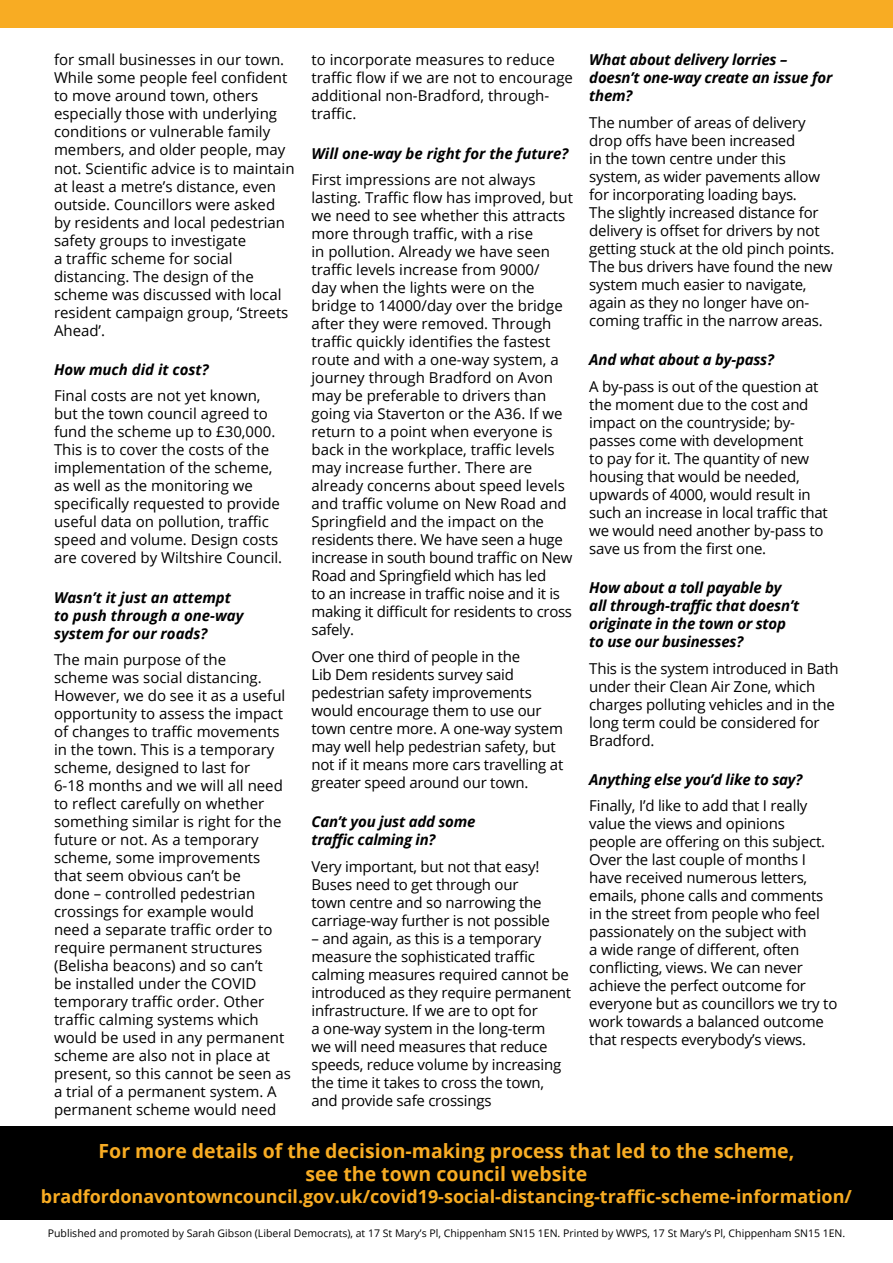
<style>
.page{position:relative;width:893px;height:1263px;background:#fff}
.page>*{position:absolute;margin:0;border:0;box-sizing:border-box;transform-origin:0 0}
.t1{font:700 19.5px/23.4px "Open Sans";color:#f8ac23;text-align:center}
.t2{font:700 18px "Open Sans";color:#f8ac23}
.t3{font:15px/18px "Open Sans";color:#000}
.t4{font:italic 700 15px/18px "Open Sans";letter-spacing:-.015em;color:#000}
.t5{font:10.5px "Open Sans";color:#000}
</style>
<div class="page">
<div style="left:0;top:1126px;width:893px;height:93px;background:#000"></div>
<div style="left:0;top:0;width:893px;height:28px;background:#f8ac23"></div>
<p class="t3" style="left:54px;top:51px;width:242px">for small businesses in our town.<br>While some people feel confident to move around town, others especially those with underlying conditions or vulnerable family members, and older people, may not. Scientific advice is to maintain at least a metre’s distance, even outside. Councillors were asked by residents and local pedestrian safety groups to investigate<br>a traffic scheme for social distancing. The design of the scheme was discussed with local resident campaign group, ‘Streets<br>Ahead’.</p>
<p class="t4" style="left:54px;top:360px;width:156px">How much did it cost?</p>
<p class="t3" style="left:54px;top:386px;width:230px">Final costs are not yet known, but the town council agreed to fund the scheme up to £30,000.<br>This is to cover the costs of the implementation of the scheme, as well as the monitoring we specifically requested to provide useful data on pollution, traffic speed and volume. Design costs are covered by Wiltshire Council.</p>
<p class="t4" style="left:54px;top:588px;width:191px">Wasn’t it just an attempt to push through a one-way system for our roads?</p>
<p class="t3" style="left:54px;top:650px;width:239px">The main purpose of the<br>scheme was social distancing.<br>However, we do see it as a useful opportunity to assess the impact of changes to traffic movements in the town. This is a temporary scheme, designed to last for<br>6-18 months and we will all need to reflect carefully on whether something similar is right for the future or not. As a temporary scheme, some improvements that seem obvious can’t be<br>done – controlled pedestrian crossings for example would need a separate traffic order to require permanent structures (Belisha beacons) and so can’t<br>be installed under the COVID temporary traffic order. Other traffic calming systems which would be used in any permanent scheme are also not in place at present, so this cannot be seen as a trial of a permanent system. A permanent scheme would need</p>
<p class="t3" style="left:311px;top:51px;width:263px">to incorporate measures to reduce traffic flow if we are not to encourage additional non-Bradford, through&shy;traffic.</p>
<p class="t4" style="left:311px;top:144px;width:258px">Will one-way be right for the future?</p>
<p class="t3" style="left:311px;top:170px;width:263px">First impressions are not always lasting. Traffic flow has improved, but we need to see whether this attracts more through traffic, with a rise<br>in pollution. Already we have seen traffic levels increase from 9000/<br>day when the lights were on the bridge to 14000/day over the bridge after they were removed. Through traffic quickly identifies the fastest route and with a one-way system, a journey through Bradford on Avon may be preferable to drivers than going via Staverton or the A36. If we return to a point when everyone is back in the workplace, traffic levels may increase further. There are already concerns about speed levels and traffic volume on New Road and Springfield and the impact on the residents there. We have seen a huge increase in south bound traffic on New Road and Springfield which has led<br>to an increase in traffic noise and it is making it difficult for residents to cross safely.</p>
<p class="t3" style="left:311px;top:647px;width:253px">Over one third of people in the<br>Lib Dem residents survey said pedestrian safety improvements would encourage them to use our town centre more. A one-way system may well help pedestrian safety, but not if it means more cars travelling at greater speed around our town.</p>
<p class="t4" style="left:311px;top:812px;width:166px">Can’t you just add some traffic calming in?</p>
<p class="t3" style="left:311px;top:857px;width:240px">Very important, but not that easy!<br>Buses need to get through our town centre and so narrowing the carriage-way further is not possible</p>
<p class="t3" style="left:311px;top:929px;width:261px">– and again, as this is a temporary measure the sophisticated traffic calming measures required cannot be introduced as they require permanent infrastructure. If we are to opt for<br>a one-way system in the long-term<br>we will need measures that reduce speeds, reduce volume by increasing the time it takes to cross the town, and provide safe crossings</p>
<p class="t4" style="left:589px;top:51px;width:244px">What about delivery lorries – doesn’t one-way create an issue for them?</p>
<p class="t3" style="left:589px;top:113px;width:247px">The number of areas of delivery drop offs have been increased<br>in the town centre under this system, as wider pavements allow for incorporating loading bays.<br>The slightly increased distance for delivery is offset for drivers by not getting stuck at the old pinch points.<br>The bus drivers have found the new system much easier to navigate, again as they no longer have on&shy;coming traffic in the narrow areas.</p>
<p class="t4" style="left:589px;top:350px;width:186px">And what about a by-pass?</p>
<p class="t3" style="left:589px;top:377px;width:240px">A by-pass is out of the question at the moment due to the cost and impact on the countryside; by&shy;passes come with development<br>to pay for it. The quantity of new housing that would be needed, upwards of 4000, would result in such an increase in local traffic that we would need another by-pass to save us from the first one.</p>
<p class="t4" style="left:589px;top:578px;width:211px">How about a toll payable by all through-traffic that doesn’t originate in the town or stop to use our businesses?</p>
<p class="t3" style="left:589px;top:659px;width:251px">This is the system introduced in Bath under their Clean Air Zone, which charges polluting vehicles and in the long term could be considered for<br>Bradford.</p>
<p class="t4" style="left:589px;top:770px;width:215px">Anything else you’d like to say?</p>
<p class="t3" style="left:589px;top:796px;width:250px">Finally, I’d like to add that I really value the views and opinions<br>people are offering on this subject.<br>Over the last couple of months I have received numerous letters, emails, phone calls and comments in the street from people who feel passionately on the subject with<br>a wide range of different, often conflicting, views. We can never achieve the perfect outcome for everyone but as councillors we try to work towards a balanced outcome that respects everybody’s views.</p>
<h1 class="t1" style="left:99px;top:1138px;width:697px">For more details of the decision-making process that led to the scheme, see the town council website</h1>
<p class="t2" style="left:41px;top:1183px;width:812px">bradfordonavontowncouncil.gov.uk/covid19-social-distancing-traffic-scheme-information/</p>
<p class="t5" style="left:48px;top:1226px;width:799px">Published and promoted by Sarah Gibson (Liberal Democrats), at 17 St Mary’s Pl, Chippenham SN15 1EN. Printed by WWPS, 17 St Mary’s Pl, Chippenham SN15 1EN.</p>
</div>
